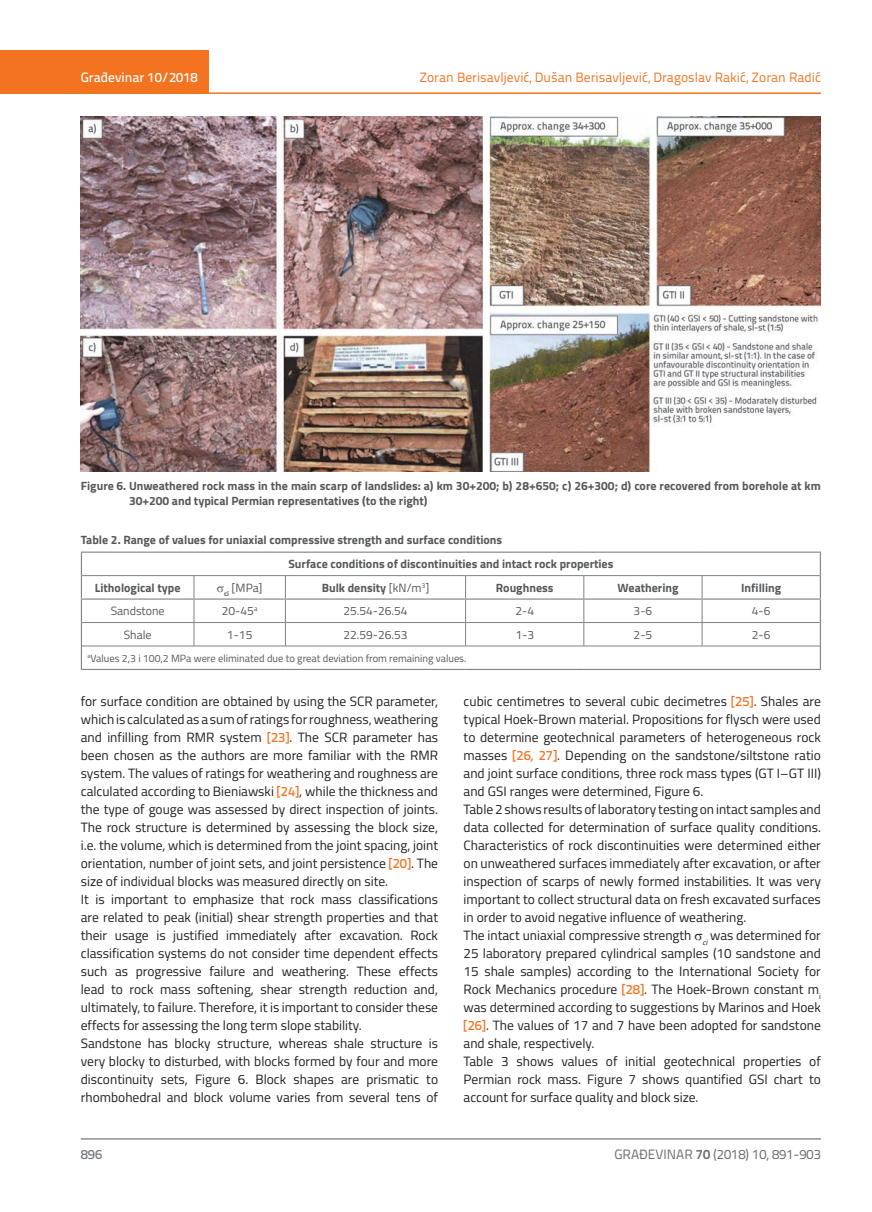
<style>
.page{position:relative;width:872px;height:1212px;background:#fff}
.page>*{position:absolute;margin:0;border:0;box-sizing:border-box;transform-origin:0 0}
.t1{font:13.5px/18px "Titillium";color:#231f20}
.t2{font:13.5px "Titillium Text 22 L";color:#f47321}
.t3{font:13.5px "Titillium Text 22 L";color:#6c6d70}
.t4{font:500 13.5px "Titillium Text 22 L";color:#fff}
.t5{font:500 13.5px "Titillium Text 22 L";color:#787a7d}
.t6{font:700 12px/15px "Titillium";color:#57585a}
.t7{font:12px "Titillium";color:#57585a}
.t8{font:10.5px "Titillium";color:#57585a}
.s1{font-weight:400}
.s2{font-family:"Titillium Text 22 L";font-weight:500;color:#f47321}
.s3{font-weight:700}
</style>
<div class="page">
<div style="left:0;top:50px;width:208px;height:44px;background:#f47321"></div>
<hr style="left:0;top:92px;width:821px;height:2px;background:#f47321">
<hr style="left:81px;top:1139px;width:740px;height:1px;background:#57585a">
<img style="left:81px;top:116px;width:740px;height:355px">
<hr style="left:82px;top:575px;width:112px;height:1px;background:#808285">
<hr style="left:194px;top:575px;width:91px;height:1px;background:#808285">
<hr style="left:285px;top:575px;width:180px;height:1px;background:#808285">
<hr style="left:465px;top:575px;width:119px;height:1px;background:#808285">
<hr style="left:584px;top:575px;width:118px;height:1px;background:#808285">
<hr style="left:702px;top:575px;width:118px;height:1px;background:#808285">
<hr style="left:82px;top:622px;width:112px;height:1px;background:#808285">
<hr style="left:194px;top:622px;width:91px;height:1px;background:#808285">
<svg style="left:194px;top:576px;width:1px;height:70px"></svg>
<hr style="left:285px;top:622px;width:180px;height:1px;background:#808285">
<svg style="left:285px;top:576px;width:1px;height:70px"></svg>
<hr style="left:465px;top:622px;width:119px;height:1px;background:#808285">
<svg style="left:465px;top:576px;width:1px;height:70px"></svg>
<hr style="left:584px;top:622px;width:118px;height:1px;background:#808285">
<svg style="left:583px;top:576px;width:1px;height:70px"></svg>
<hr style="left:702px;top:622px;width:118px;height:1px;background:#808285">
<svg style="left:702px;top:576px;width:1px;height:70px"></svg>
<hr style="left:82px;top:646px;width:112px;height:1px;background:#808285">
<hr style="left:194px;top:646px;width:91px;height:1px;background:#808285">
<hr style="left:285px;top:646px;width:180px;height:1px;background:#808285">
<hr style="left:465px;top:646px;width:119px;height:1px;background:#808285">
<hr style="left:584px;top:646px;width:118px;height:1px;background:#808285">
<hr style="left:702px;top:646px;width:118px;height:1px;background:#808285">
<hr style="left:81px;top:669px;width:113px;height:1px;background:#808285">
<hr style="left:194px;top:669px;width:91px;height:1px;background:#808285">
<hr style="left:285px;top:669px;width:180px;height:1px;background:#808285">
<hr style="left:465px;top:669px;width:119px;height:1px;background:#808285">
<hr style="left:584px;top:669px;width:118px;height:1px;background:#808285">
<hr style="left:702px;top:669px;width:119px;height:1px;background:#808285">
<hr style="left:81px;top:552px;width:113px;height:1px;background:#808285">
<hr style="left:194px;top:552px;width:91px;height:1px;background:#808285">
<hr style="left:285px;top:552px;width:180px;height:1px;background:#808285">
<hr style="left:465px;top:552px;width:119px;height:1px;background:#808285">
<hr style="left:584px;top:552px;width:118px;height:1px;background:#808285">
<hr style="left:702px;top:552px;width:119px;height:1px;background:#808285">
<svg style="left:81px;top:553px;width:1px;height:116px"></svg>
<svg style="left:820px;top:553px;width:1px;height:116px"></svg>
<hr style="left:81px;top:598px;width:113px;height:2px;background:#808285">
<hr style="left:194px;top:598px;width:91px;height:2px;background:#808285">
<hr style="left:285px;top:598px;width:180px;height:2px;background:#808285">
<hr style="left:465px;top:598px;width:119px;height:2px;background:#808285">
<hr style="left:584px;top:598px;width:118px;height:2px;background:#808285">
<hr style="left:702px;top:598px;width:119px;height:2px;background:#808285">
<p class="t4" style="left:81px;top:67px;width:118px">Građevinar 10/2018</p>
<p class="t2" style="left:419px;top:68px;width:403px">Zoran Berisavljević, Dušan Berisavljević, Dragoslav Rakić, Zoran Radić</p>
<p class="t6" style="left:129px;top:477px;width:693px;text-indent:-48px">Figure 6. Unweathered rock mass in the main scarp of landslides: a) km 30+200; b) 28+650; c) 26+300; d) core recovered from borehole at km<br>30+200 and typical Permian representatives (to the right)</p>
<p class="t6" style="left:81px;top:532px;width:423px">Table 2. Range of values for uniaxial compressive strength and surface conditions</p>
<p class="t6" style="left:288px;top:556px;width:326px">Surface conditions of discontinuities and intact rock properties</p>
<p class="t6" style="left:95px;top:579px;width:87px">Lithological type</p>
<p class="t7" style="left:224px;top:579px;width:40px"><sub>ci</sub> [MPa]</p>
<p class="t6" style="left:322px;top:579px;width:109px">Bulk density <span class="s1">[kN/m</span><sup>3</sup><span class="s1">]</span></p>
<p class="t6" style="left:496px;top:579px;width:59px">Roughness</p>
<p class="t6" style="left:617px;top:579px;width:62px">Weathering</p>
<p class="t6" style="left:741px;top:579px;width:42px">Infilling</p>
<p class="t7" style="left:111px;top:602px;width:55px">Sandstone</p>
<p class="t7" style="left:222px;top:602px;width:37px">20-45<sup>a</sup></p>
<p class="t7" style="left:343px;top:602px;width:66px">25.54-26.54</p>
<p class="t7" style="left:515px;top:602px;width:20px">2-4</p>
<p class="t7" style="left:633px;top:602px;width:20px">3-6</p>
<p class="t7" style="left:752px;top:602px;width:20px">4-6</p>
<p class="t7" style="left:124px;top:626px;width:29px">Shale</p>
<p class="t7" style="left:227px;top:626px;width:27px">1-15</p>
<p class="t7" style="left:343px;top:626px;width:66px">22.59-26.53</p>
<p class="t7" style="left:515px;top:626px;width:20px">1-3</p>
<p class="t7" style="left:633px;top:626px;width:20px">2-5</p>
<p class="t7" style="left:752px;top:626px;width:20px">2-6</p>
<p class="t8" style="left:87px;top:650px;width:380px"><sup>a</sup>Values 2,3 i 100,2 MPa were eliminated due to great deviation from remaining values.</p>
<p class="t1" style="left:81px;top:692px;width:359px">for surface condition are obtained by using the SCR parameter, which is calculated as a sum of ratings for roughness, weathering and infilling from RMR system <span class="s2">[23]</span>. The SCR parameter has been chosen as the authors are more familiar with the RMR system. The values of ratings for weathering and roughness are calculated according to Bieniawski <span class="s2">[24]</span>, while the thickness and the type of gouge was assessed by direct inspection of joints.<br>The rock structure is determined by assessing the block size, i.e. the volume, which is determined from the joint spacing, joint orientation, number of joint sets, and joint persistence <span class="s2">[20]</span>. The size of individual blocks was measured directly on site.<br>It is important to emphasize that rock mass classifications are related to peak (initial) shear strength properties and that their usage is justified immediately after excavation. Rock classification systems do not consider time dependent effects such as progressive failure and weathering. These effects lead to rock mass softening, shear strength reduction and, ultimately, to failure. Therefore, it is important to consider these effects for assessing the long term slope stability.<br>Sandstone has blocky structure, whereas shale structure is very blocky to disturbed, with blocks formed by four and more discontinuity sets, Figure 6. Block shapes are prismatic to rhombohedral and block volume varies from several tens of</p>
<p class="t1" style="left:463px;top:691px;width:359px">cubic centimetres to several cubic decimetres <span class="s2">[25]</span>. Shales are typical Hoek-Brown material. Propositions for flysch were used to determine geotechnical parameters of heterogeneous rock masses <span class="s2">[26, 27]</span>. Depending on the sandstone/siltstone ratio and joint surface conditions, three rock mass types (GT I–GT III) and GSI ranges were determined, Figure 6.<br>Table 2 shows results of laboratory testing on intact samples and data collected for determination of surface quality conditions.<br>Characteristics of rock discontinuities were determined either on unweathered surfaces immediately after excavation, or after inspection of scarps of newly formed instabilities. It was very important to collect structural data on fresh excavated surfaces in order to avoid negative influence of weathering.<br>The intact uniaxial compressive strength <sub>ci</sub> was determined for 25 laboratory prepared cylindrical samples (10 sandstone and 15 shale samples) according to the International Society for Rock Mechanics procedure <span class="s2">[28]</span>. The Hoek-Brown constant m<sub>i </sub>was determined according to suggestions by Marinos and Hoek <span class="s2">[26]</span>. The values of 17 and 7 have been adopted for sandstone and shale, respectively.<br>Table 3 shows values of initial geotechnical properties of Permian rock mass. Figure 7 shows quantified GSI chart to account for surface quality and block size.</p>
<p class="t5" style="left:81px;top:1144px;width:23px">896</p>
<p class="t3" style="left:614px;top:1144px;width:208px">GRAĐEVINAR <span class="s3">70</span> (2018) 10, 891-903</p>
</div>
